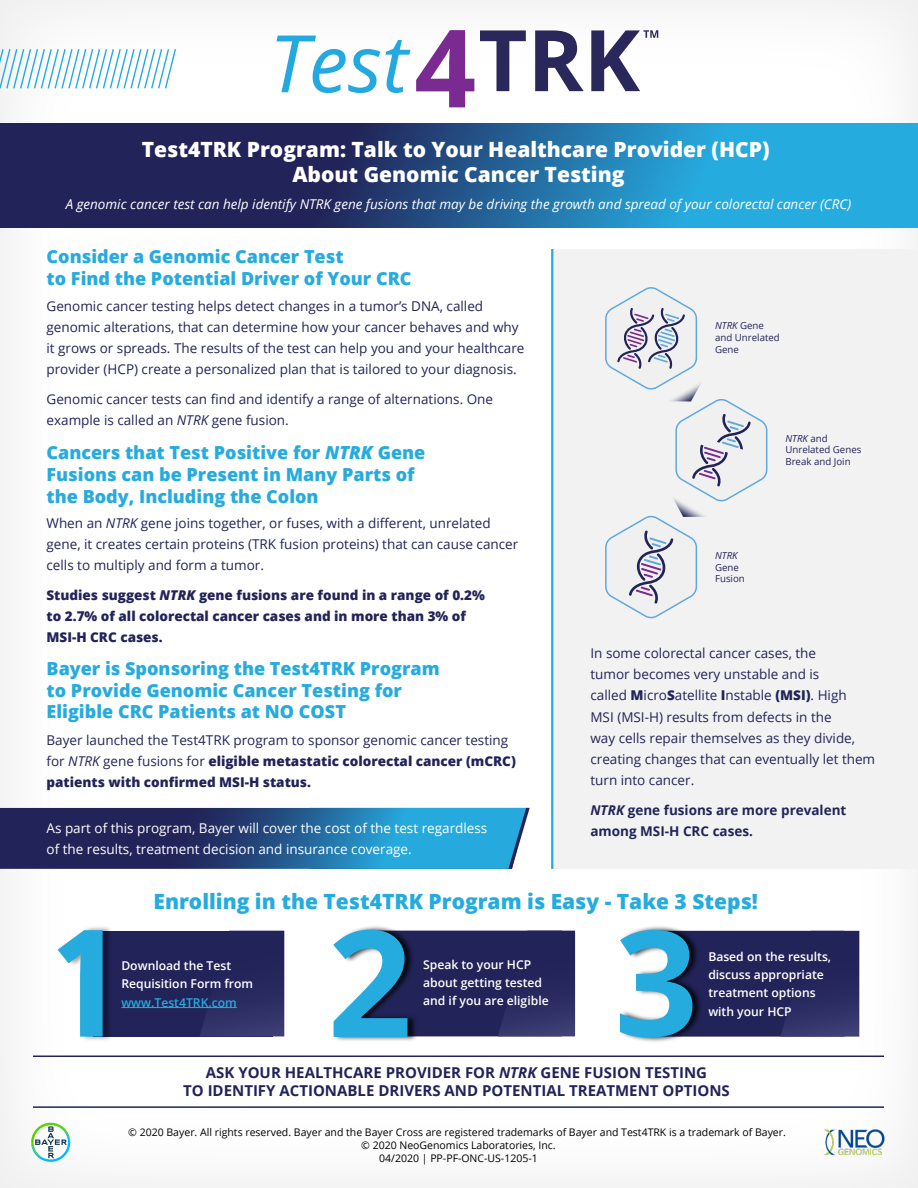
<style>
.page{position:relative;width:918px;height:1188px;background:#fff}
.page>*{position:absolute;margin:0;border:0;box-sizing:border-box;transform-origin:0 0}
.t1{font:800 21px/25.2px "Open Sans";color:#fff;text-align:center}
.t2{font:800 21px "Open Sans";color:#26abdf}
.t3{font:800 18px/21.6px "Open Sans";color:#26abdf}
.t4{font:700 15px/18px "Open Sans";color:#222459;text-align:center}
.t5{font:13.5px/21px "Open Sans";color:#222459}
.t6{font:800 13.5px/21px "Open Sans";color:#222459}
.t7{font:13.5px/21px "Open Sans";color:#fff}
.t8{font:italic 13.5px "Open Sans";color:#fff}
.t9{font:700 13.5px/21px "Open Sans";color:#222459}
.t10{font:600 12.15px/18.3px "Open Sans";color:#fff}
.t11{font:600 12.15px "Open Sans";color:#26abdf}
.t12{font:10.5px/12.6px "Open Sans";color:#000;text-align:center}
.t13{font:9.75px/11.6px "Open Sans";color:#222459}
.t14{font:italic 9.75px "Open Sans";color:#222459}
.s1{font-style:italic}
.s2{font-weight:800}
</style>
<div class="page">
<svg style="left:0;top:124px;width:918px;height:103px;background:#235e93"></svg>
<div style="left:552px;top:249px;width:366px;height:620px;background:#f2f2f2"></div>
<hr style="left:551px;top:249px;width:2px;height:620px;background:#26abdf">
<svg style="left:31px;top:1123px;width:39px;height:39px"></svg>
<hr style="left:33px;top:1106px;width:851px;height:2px;background:#222459">
<hr style="left:33px;top:1056px;width:851px;height:1px;background:#222459">
<svg style="left:620px;top:930px;width:239px;height:108px;background:#3e5582"></svg>
<div style="left:93px;top:931px;width:180px;height:105px;background:#222459"></div>
<svg style="left:200px;top:931px;width:84px;height:105px"></svg>
<img style="left:57px;top:927px;width:57px;height:113px">
<svg style="left:58px;top:930px;width:45px;height:107px"></svg>
<hr style="left:121px;top:1007px;width:116px;height:1px;background:#26abdf">
<img style="left:335px;top:926px;width:81px;height:115px">
<svg style="left:333px;top:930px;width:242px;height:107px;background:#39507f"></svg>
<img style="left:824px;top:1129px;width:61px;height:27px">
<svg style="left:0;top:49px;width:176px;height:40px"></svg>
<svg style="left:0;top:808px;width:530px;height:61px;background:#275d91"></svg>
<svg style="left:605px;top:287px;width:163px;height:332px"></svg>
<svg style="left:416px;top:30px;width:58px;height:77px"></svg>
<svg style="left:480px;top:30px;width:46px;height:61px"></svg>
<svg style="left:535px;top:30px;width:49px;height:61px"></svg>
<svg style="left:276px;top:36px;width:104px;height:57px"></svg>
<svg style="left:386px;top:40px;width:24px;height:53px"></svg>
<svg style="left:591px;top:30px;width:67px;height:61px"></svg>
<h1 class="t1" style="left:142px;top:135px;width:629px">Test4TRK Program: Talk to Your Healthcare Provider (HCP)<br>About Genomic Cancer Testing</h1>
<p class="t8" style="left:66px;top:194px;width:787px">A genomic cancer test can help identify NTRK gene fusions that may be driving the growth and spread of your colorectal cancer (CRC)</p>
<h2 class="t3" style="left:47px;top:245px;width:367px">Consider a Genomic Cancer Test<br>to Find the Potential Driver of Your CRC</h2>
<p class="t5" style="left:47px;top:296px;width:479px">Genomic cancer testing helps detect changes in a tumor’s DNA, called genomic alterations, that can determine how your cancer behaves and why it grows or spreads. The results of the test can help you and your healthcare provider (HCP) create a personalized plan that is tailored to your diagnosis.</p>
<p class="t5" style="left:47px;top:389px;width:448px">Genomic cancer tests can find and identify a range of alternations. One example is called an <span class="s1">NTRK</span> gene fusion.</p>
<h2 class="t3" style="left:47px;top:441px;width:380px">Cancers that Test Positive for <span class="s1">NTRK</span> Gene<br>Fusions can be Present in Many Parts of the Body, Including the Colon</h2>
<p class="t5" style="left:47px;top:512px;width:473px">When an <span class="s1">NTRK</span> gene joins together, or fuses, with a different, unrelated gene, it creates certain proteins (TRK fusion proteins) that can cause cancer cells to multiply and form a tumor.</p>
<p class="t6" style="left:47px;top:584px;width:440px">Studies suggest <span class="s1">NTRK</span> gene fusions are found in a range of 0.2% to 2.7% of all colorectal cancer cases and in more than 3% of<br>MSI-H CRC cases.</p>
<h2 class="t3" style="left:47px;top:657px;width:395px">Bayer is Sponsoring the Test4TRK Program to Provide Genomic Cancer Testing for<br>Eligible CRC Patients at NO COST</h2>
<p class="t5" style="left:47px;top:729px;width:471px">Bayer launched the Test4TRK program to sponsor genomic cancer testing for <span class="s1">NTRK</span> gene fusions for <span class="s2">eligible metastatic colorectal cancer (mCRC) patients with confirmed MSI-H status.</span></p>
<p class="t7" style="left:47px;top:817px;width:442px">As part of this program, Bayer will cover the cost of the test regardless of the results, treatment decision and insurance coverage.</p>
<p class="t13" style="left:715px;top:320px;width:66px"><span class="s1">NTRK</span> Gene and Unrelated<br>Gene</p>
<p class="t14" style="left:715px;top:549px;width:24px">NTRK</p>
<p class="t13" style="left:715px;top:561px;width:31px">Gene<br>Fusion</p>
<p class="t13" style="left:785px;top:432px;width:77px"><span class="s1">NTRK</span> and<br>Unrelated Genes<br>Break and Join</p>
<p class="t5" style="left:590px;top:643px;width:286px">In some colorectal cancer cases, the<br>tumor becomes very unstable and is<br>called <span class="s2">M</span>icro<span class="s2">S</span>atellite <span class="s2">I</span>nstable <span class="s2">(MSI)</span>. High<br>MSI (MSI-H) results from defects in the<br>way cells repair themselves as they divide, creating changes that can eventually let them turn into cancer.</p>
<p class="t9" style="left:590px;top:799px;width:258px"><span class="s1">NTRK</span> gene fusions are more prevalent among MSI-H CRC cases.</p>
<h1 class="t2" style="left:154px;top:885px;width:606px">Enrolling in the Test4TRK Program is Easy - Take 3 Steps!</h1>
<p class="t10" style="left:708px;top:947px;width:124px">Based on the results, discuss appropriate treatment options with your HCP</p>
<p class="t10" style="left:423px;top:955px;width:127px">Speak to your HCP about getting tested and if you are eligible</p>
<p class="t10" style="left:121px;top:956px;width:133px">Download the Test<br>Requisition Form from</p>
<p class="t11" style="left:121px;top:994px;width:117px">www.Test4TRK.com</p>
<p class="t4" style="left:183px;top:1063px;width:548px">ASK YOUR HEALTHCARE PROVIDER FOR <span class="s1">NTRK</span> GENE FUSION TESTING<br>TO IDENTIFY ACTIONABLE DRIVERS AND POTENTIAL TREATMENT OPTIONS</p>
<p class="t12" style="left:128px;top:1126px;width:659px">© 2020 Bayer. All rights reserved. Bayer and the Bayer Cross are registered trademarks of Bayer and Test4TRK is a trademark of Bayer. © 2020 NeoGenomics Laboratories, Inc.<br>04/2020 | PP-PF-ONC-US-1205-1</p>
</div>
